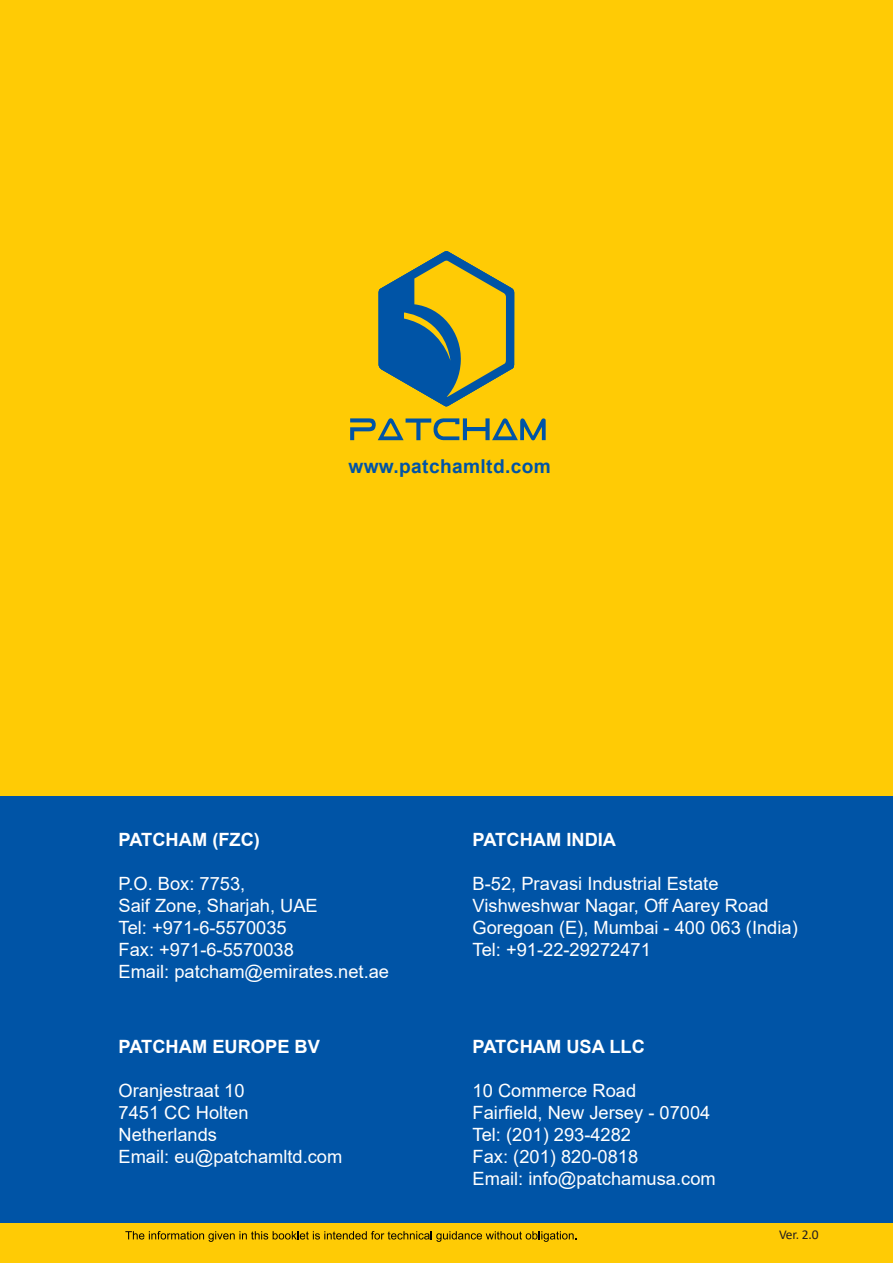
<style>
.page{position:relative;width:893px;height:1263px;background:#ffcb05}
.page>*{position:absolute;margin:0;border:0;box-sizing:border-box;transform-origin:0 0}
.t1{font:700 19.2px "Arial";letter-spacing:.02em;color:#0054a6}
.t2{font:18.3px/21.9px "Arial";color:#fff}
.t3{font:700 18.3px "Arial";color:#fff}
.t4{font:13.5px "Calibri";color:#231f20}
</style>
<div class="page">
<div style="left:0;top:796px;width:893px;height:426px;background:#0054a6"></div>
<svg style="left:378px;top:251px;width:136px;height:156px"></svg>
<svg style="left:350px;top:418px;width:196px;height:23px"></svg>
<svg style="left:125px;top:1231px;width:452px;height:11px"></svg>
<p class="t1" style="left:348px;top:453px;width:204px">www.patchamltd.com</p>
<p class="t3" style="left:119px;top:826px;width:143px">PATCHAM (FZC)</p>
<p class="t2" style="left:119px;top:872px;width:272px">P.O. Box: 7753,<br>Saif Zone, Sharjah, UAE<br>Tel: +971-6-5570035<br>Fax: +971-6-5570038<br>Email: patcham@emirates.net.ae</p>
<p class="t3" style="left:119px;top:1033px;width:203px">PATCHAM EUROPE BV</p>
<p class="t2" style="left:119px;top:1079px;width:225px">Oranjestraat 10<br>7451 CC Holten<br>Netherlands<br>Email: eu@patchamltd.com</p>
<p class="t3" style="left:473px;top:826px;width:145px">PATCHAM INDIA</p>
<p class="t2" style="left:473px;top:872px;width:327px">B-52, Pravasi Industrial Estate<br>Vishweshwar Nagar, Off Aarey Road<br>Goregoan (E), Mumbai - 400 063 (India)<br>Tel: +91-22-29272471</p>
<p class="t3" style="left:473px;top:1033px;width:174px">PATCHAM USA LLC</p>
<p class="t2" style="left:473px;top:1079px;width:245px">10 Commerce Road<br>Fairfield, New Jersey - 07004<br>Tel: (201) 293-4282<br>Fax: (201) 820-0818<br>Email: info@patchamusa.com</p>
<p class="t4" style="left:779px;top:1225px;width:41px">Ver. 2.0</p>
</div>
